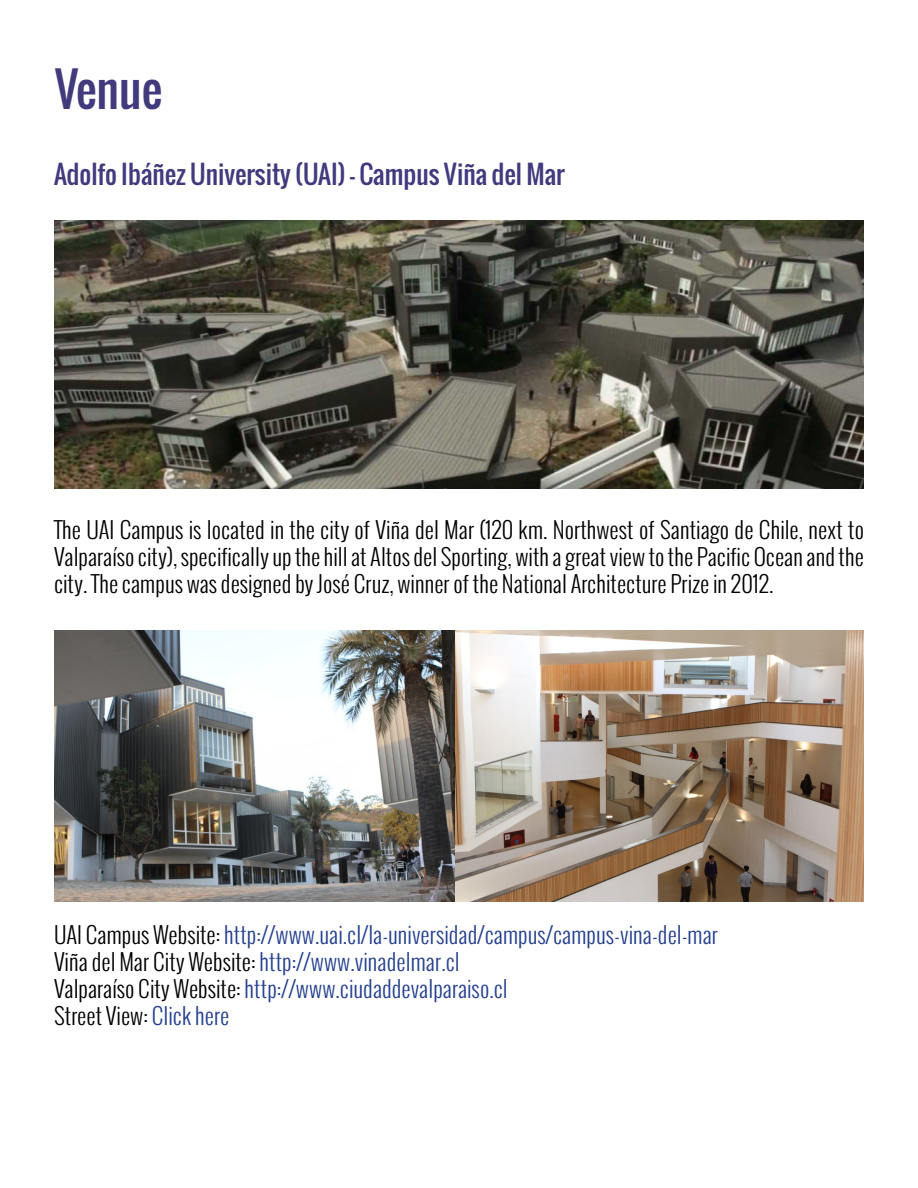
<style>
.page{position:relative;width:918px;height:1188px;background:#fff}
.page>*{position:absolute;margin:0;border:0;box-sizing:border-box;transform-origin:0 0}
.t1{font:46.5px "Oswald";color:#413a7d}
.t2{font:25.5px "Oswald";color:#413a7d}
.t3{font:300 22.5px/27px "Oswald";color:#000;text-align:justify}
.t4{font:300 22.5px/27px "Oswald";color:#25408f}
.s1{color:#000}
</style>
<div class="page">
<img style="left:55px;top:220px;width:809px;height:268px">
<img style="left:54px;top:630px;width:402px;height:272px">
<img style="left:456px;top:630px;width:407px;height:272px">
<h1 class="t1" style="left:55px;top:54px;width:109px">Venue</h1>
<p class="t2" style="left:54px;top:155px;width:512px">Adolfo Ibáñez University (UAI) - Campus Viña del Mar</p>
<p class="t3" style="left:54px;top:516px;width:812px">The UAI Campus is located in the city of Viña del Mar (120 km. Northwest of Santiago de Chile, next to Valparaíso city), specifically up the hill at Altos del Sporting, with a great view to the Pacific Ocean and the city. The campus was designed by José Cruz, winner of the National Architecture Prize in 2012.</p>
<p class="t4" style="left:54px;top:921px;width:666px"><span class="s1">UAI Campus Website:</span> http://www.uai.cl/la-universidad/campus/campus-vina-del-mar <span class="s1">Viña del Mar City Website:</span> http://www.vinadelmar.cl<br><span class="s1">Valparaíso City Website:</span> http://www.ciudaddevalparaiso.cl<br><span class="s1">Street View:</span> Click here</p>
</div>
